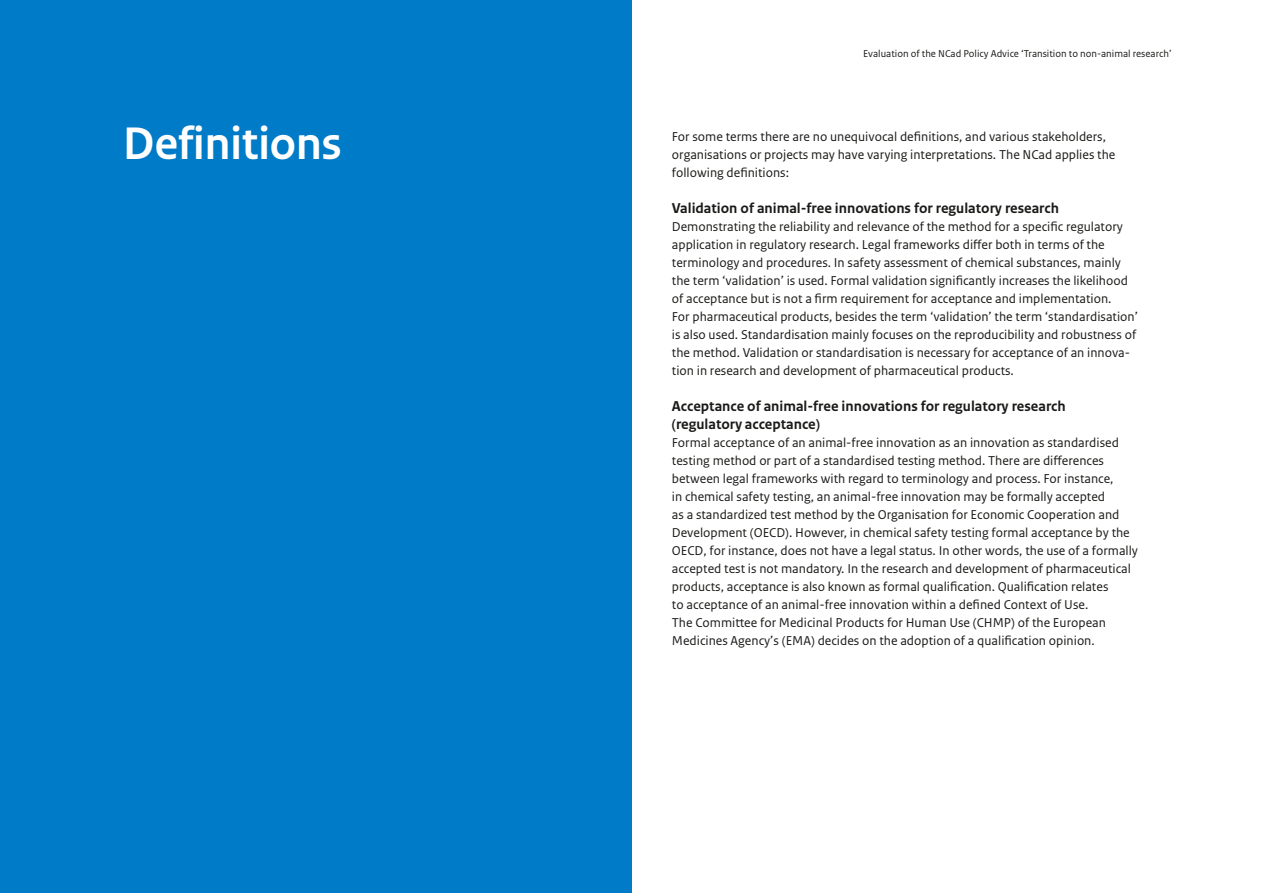
<style>
.page{position:relative;width:1263px;height:893px;background:#fff}
.page>*{position:absolute;margin:0;border:0;box-sizing:border-box;transform-origin:0 0}
.H2_RO_Kop{font:700 48px "Rijksoverheid Sans Heading";color:#fff}
.H3_RO_Alineakop_Sans_geenTOC{font:700 15px/18px "Rijksoverheid Sans Text";color:#1a1a18}
.P_RO_Broodtekst_Sans_witregel{font:13.5px/18px "Rijksoverheid Sans Text";color:#1a1a18}
.t1{font:10.5px "Rijksoverheid Sans Text Regular 3";color:#1a1a18}
</style>
<div class="page">
<div style="left:0;top:0;width:631px;height:893px;background:#007bc7"></div>
<p class="t1" style="left:863px;top:48px;width:310px">Evaluation of the NCad Policy Advice ‘Transition to non-animal research’</p>
<h2 class="H2_RO_Kop" style="left:123px;top:117px;width:220px">Definitions</h2>
<p class="P_RO_Broodtekst_Sans_witregel" style="left:672px;top:128px;width:445px">For some terms there are no unequivocal definitions, and various stakeholders, organisations or projects may have varying interpretations. The NCad applies the following definitions:</p>
<h3 class="H3_RO_Alineakop_Sans_geenTOC" style="left:672px;top:200px;width:389px">Validation of animal-free innovations for regulatory research</h3>
<p class="P_RO_Broodtekst_Sans_witregel" style="left:672px;top:218px;width:468px">Demonstrating the reliability and relevance of the method for a specific regulatory application in regulatory research. Legal frameworks differ both in terms of the terminology and procedures. In safety assessment of chemical substances, mainly the term ‘validation’ is used. Formal validation significantly increases the likelihood of acceptance but is not a firm requirement for acceptance and implementation.<br>For pharmaceutical products, besides the term ‘validation’ the term ‘standardisation’ is also used. Standardisation mainly focuses on the reproducibility and robustness of the method. Validation or standardisation is necessary for acceptance of an innova&shy;tion in research and development of pharmaceutical products.</p>
<h3 class="H3_RO_Alineakop_Sans_geenTOC" style="left:672px;top:398px;width:395px">Acceptance of animal-free innovations for regulatory research (regulatory acceptance)</h3>
<p class="P_RO_Broodtekst_Sans_witregel" style="left:672px;top:434px;width:468px">Formal acceptance of an animal-free innovation as an innovation as standardised testing method or part of a standardised testing method. There are differences between legal frameworks with regard to terminology and process. For instance,<br>in chemical safety testing, an animal-free innovation may be formally accepted<br>as a standardized test method by the Organisation for Economic Cooperation and Development (OECD). However, in chemical safety testing formal acceptance by the OECD, for instance, does not have a legal status. In other words, the use of a formally accepted test is not mandatory. In the research and development of pharmaceutical products, acceptance is also known as formal qualification. Qualification relates<br>to acceptance of an animal-free innovation within a defined Context of Use.<br>The Committee for Medicinal Products for Human Use (CHMP) of the European Medicines Agency’s (EMA) decides on the adoption of a qualification opinion.</p>
</div>
